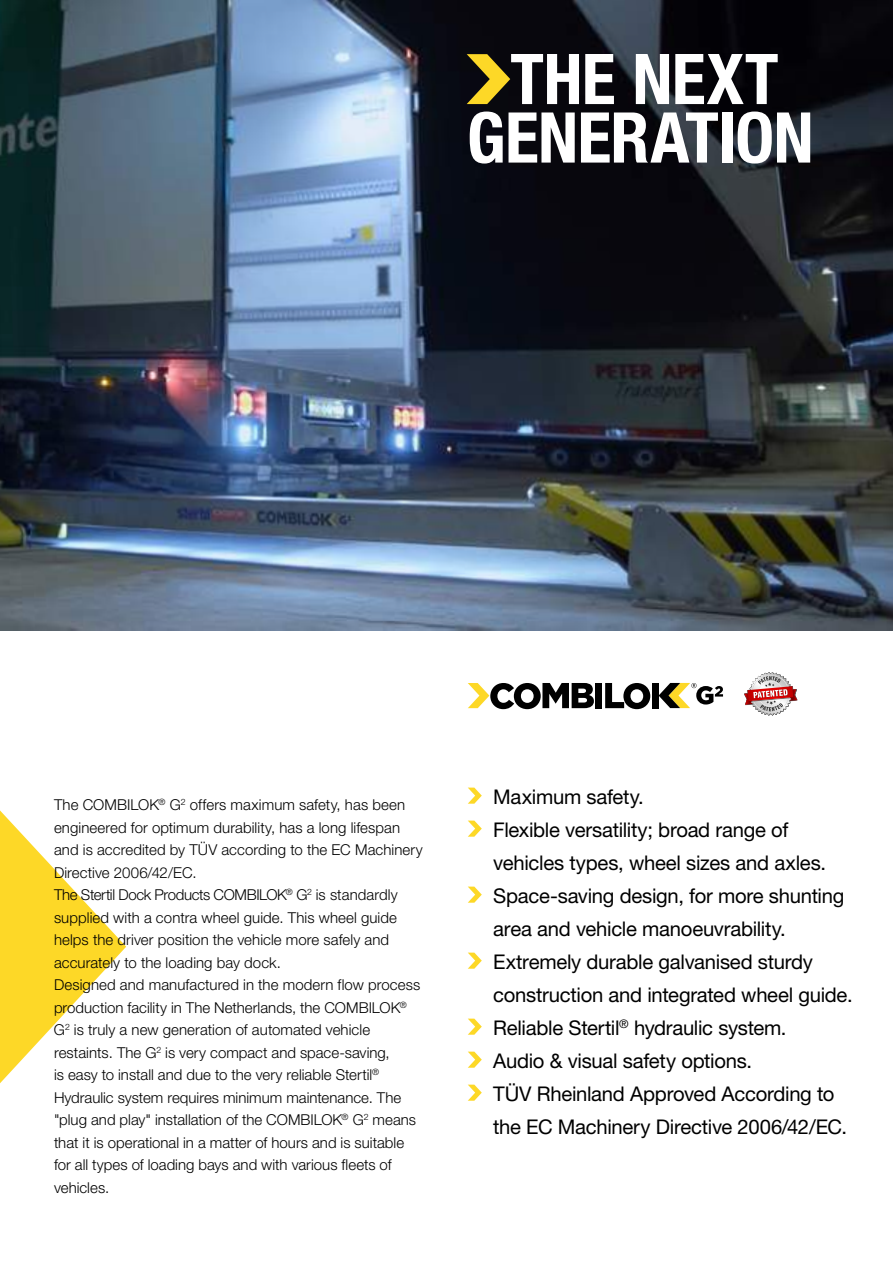
<style>
.page{position:relative;width:893px;height:1263px;background:#fff}
.page>*{position:absolute;margin:0;border:0;box-sizing:border-box;transform-origin:0 0}
.t1{font:700 condensed 70.05px/58.5px "Helvetica Neue LT Std";letter-spacing:-.01em;color:#fff;text-align:center}
.t2{font:20.25px/33px "Helvetica Neue LT Std";letter-spacing:-.015em;color:#000}
.t3{font:300 15px/22.5px "Helvetica Neue LT Std";letter-spacing:.005em;color:#000}
</style>
<div class="page">
<svg style="left:0;top:810px;width:126px;height:273px"></svg>
<img style="left:0;top:0;width:893px;height:631px">
<svg style="left:467px;top:54px;width:43px;height:50px;background:#7c6a1a"></svg>
<svg style="left:468px;top:788px;width:14px;height:16px"></svg>
<svg style="left:468px;top:820px;width:14px;height:17px"></svg>
<svg style="left:468px;top:887px;width:14px;height:16px"></svg>
<svg style="left:468px;top:953px;width:14px;height:16px"></svg>
<svg style="left:468px;top:1019px;width:14px;height:16px"></svg>
<svg style="left:468px;top:1052px;width:14px;height:16px"></svg>
<svg style="left:468px;top:1085px;width:14px;height:16px"></svg>
<div style="left:595px;top:683px;width:7px;height:25px;background:#000"></div>
<svg style="left:605px;top:683px;width:45px;height:26px"></svg>
<div style="left:652px;top:683px;width:7px;height:25px;background:#000"></div>
<svg style="left:659px;top:683px;width:64px;height:25px"></svg>
<svg style="left:468px;top:683px;width:126px;height:26px"></svg>
<svg style="left:744px;top:672px;width:54px;height:44px"></svg>
<h1 class="t1" style="left:467px;top:49px;width:349px">THE NEXT<br>GENERATION</h1>
<p class="t3" style="left:54px;top:793px;width:370px">The COMBILOK<sup>®</sup> G<sup>2</sup> offers maximum safety, has been engineered for optimum durability, has a long lifespan and is accredited by TÜV according to the EC Machinery Directive 2006/42/EC.<br>The Stertil Dock Products COMBILOK<sup>®</sup> G<sup>2</sup> is standardly supplied with a contra wheel guide. This wheel guide helps the driver position the vehicle more safely and accurately to the loading bay dock.<br>Designed and manufactured in the modern flow process production facility in The Netherlands, the COMBILOK<sup>® </sup>G<sup>2</sup> is truly a new generation of automated vehicle restaints. The G<sup>2</sup> is very compact and space-saving,<br>is easy to install and due to the very reliable Stertil<sup>® </sup>Hydraulic system requires minimum maintenance. The "plug and play" installation of the COMBILOK<sup>®</sup> G<sup>2</sup> means that it is operational in a matter of hours and is suitable for all types of loading bays and with various fleets of vehicles.</p>
<p class="t2" style="left:493px;top:780px;width:361px">Maximum safety.<br>Flexible versatility; broad range of vehicles types, wheel sizes and axles.<br>Space-saving design, for more shunting area and vehicle manoeuvrability.<br>Extremely durable galvanised sturdy construction and integrated wheel guide.<br>Reliable Stertil<sup>®</sup> hydraulic system.<br>Audio &amp; visual safety options.<br>TÜV Rheinland Approved According to the EC Machinery Directive 2006/42/EC.</p>
</div>
